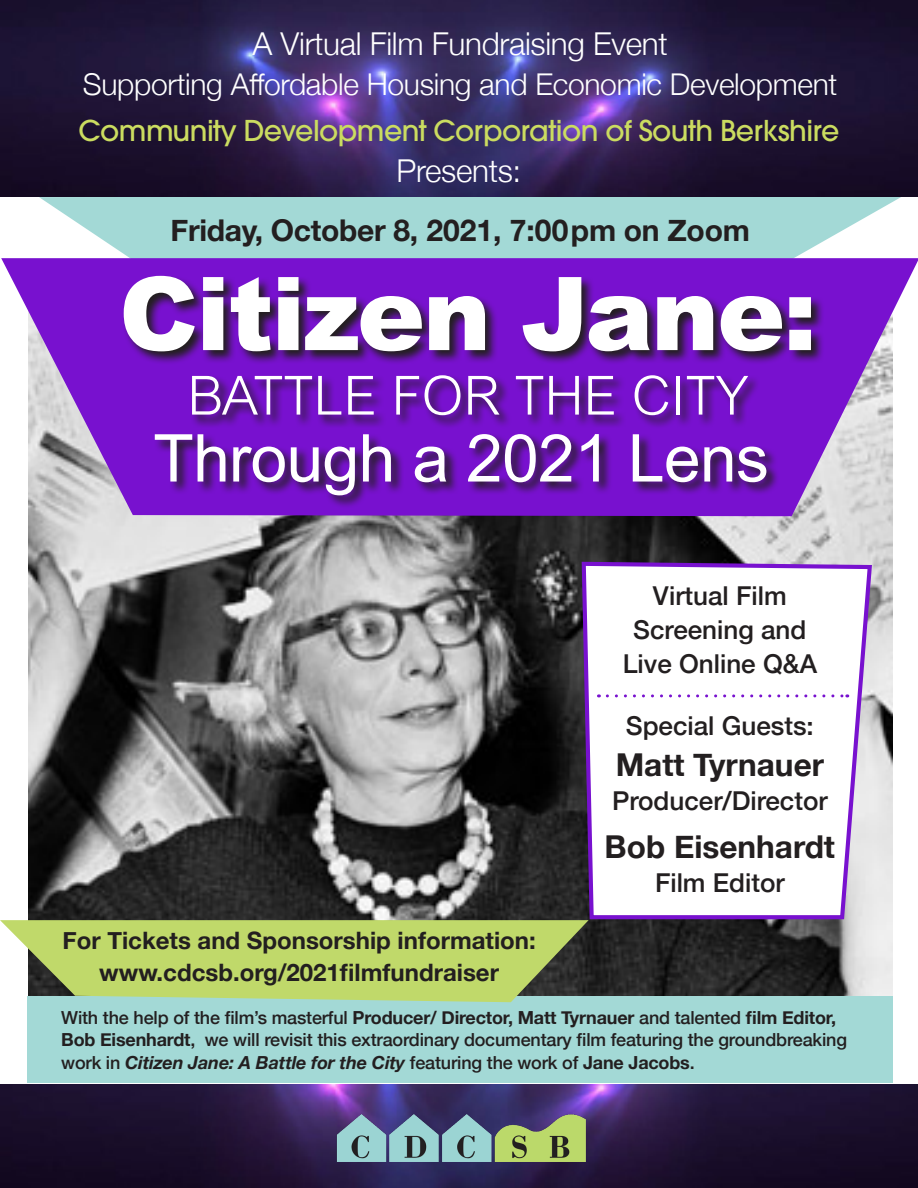
<style>
.page{position:relative;width:918px;height:1188px;background:#fff}
.page>*{position:absolute;margin:0;border:0;box-sizing:border-box;transform-origin:0 0}
.t1{font:900 102px "Arial";letter-spacing:-.02em;color:#fff}
.t2{font:66px "Arial MT Std";letter-spacing:-.01em;color:#fff}
.t3{font:300 54px "Arial MT Std";color:#fff}
.t4{font:300 31.5px "Helvetica Neue";letter-spacing:-.01em;color:#fff}
.t5{font:700 31.5px "Helvetica Neue";color:#231f20}
.t6{font:300 30px "Helvetica Neue";letter-spacing:-.01em;color:#fff}
.t7{font:700 30px "Helvetica Neue";letter-spacing:-.01em;color:#231f20}
.t8{font:500 28.5px "Avant Garde";letter-spacing:-.02em;color:#cbdc60}
.t9{font:500 26.1px/34.2px "Helvetica Neue";color:#231f20;text-align:center}
.t10{font:700 24px "Helvetica Neue";color:#231f20}
.t11{font:500 18px/22.5px "Helvetica Neue";letter-spacing:-.01em;color:#231f20}
.s1{font-weight:700}
.s2{font-weight:700;font-style:italic}
</style>
<div class="page">
<svg style="left:39px;top:197px;width:862px;height:61px;background:#adddda"></svg>
<img style="left:0;top:0;width:918px;height:197px">
<img style="left:0;top:1084px;width:918px;height:104px">
<img style="left:28px;top:516px;width:864px;height:480px">
<div style="left:27px;top:996px;width:865px;height:87px;background:#a3d9d6"></div>
<svg style="left:0;top:920px;width:589px;height:82px;background:#b5cc6f"></svg>
<svg style="left:580px;top:560px;width:294px;height:361px"></svg>
<svg style="left:607px;top:694px;width:241px;height:3px"></svg>
<img style="left:333px;top:1113px;width:257px;height:49px">
<svg style="left:1px;top:258px;width:917px;height:258px;fill:#7811cf"></svg>
<svg style="left:123px;top:275px;width:702px;height:154px;background:#6114a1"></svg>
<svg style="left:154px;top:433px;width:626px;height:76px;background:#6913b0"></svg>
<p class="t4" style="left:253px;top:18px;width:417px">A Virtual Film Fundraising Event</p>
<p class="t6" style="left:83px;top:60px;width:756px">Supporting Affordable Housing and Economic Development</p>
<p class="t8" style="left:79px;top:113px;width:762px">Community Development Corporation of South Berkshire</p>
<p class="t4" style="left:397px;top:145px;width:126px">Presents:</p>
<p class="t7" style="left:171px;top:206px;width:581px">Friday, October 8, 2021, 7:00 pm on Zoom</p>
<p class="t1" style="left:119px;top:240px;width:700px">Citizen Jane:</p>
<p class="t3" style="left:187px;top:365px;width:563px">BATTLE FOR THE CITY</p>
<p class="t2" style="left:153px;top:421px;width:617px">Through a 2021 Lens</p>
<p class="t9" style="left:633px;top:576px;width:175px">Virtual Film<br>Screening and</p>
<p class="t9" style="left:623px;top:645px;width:196px">Live Online Q&amp;A</p>
<p class="t10" style="left:63px;top:922px;width:475px">For Tickets and Sponsorship information:</p>
<p class="t10" style="left:99px;top:953px;width:401px">www.cdcsb.org/2021filmfundraiser</p>
<p class="t9" style="left:626px;top:706px;width:190px">Special Guests:</p>
<p class="t5" style="left:616px;top:740px;width:210px">Matt Tyrnauer</p>
<p class="t9" style="left:612px;top:781px;width:217px">Producer/Director</p>
<p class="t5" style="left:605px;top:822px;width:232px">Bob Eisenhardt</p>
<p class="t9" style="left:655px;top:863px;width:131px">Film Editor</p>
<p class="t11" style="left:61px;top:1005px;width:787px">With the help of the film’s masterful <span class="s1">Producer/ Director, Matt Tyrnauer</span> and talented <span class="s1">film Editor,<br>Bob Eisenhardt</span>, we will revisit this extraordinary documentary film featuring the groundbreaking work in <span class="s2">Citizen Jane: A Battle for the City</span> featuring the work of <span class="s1">Jane Jacobs</span>.</p>
</div>
